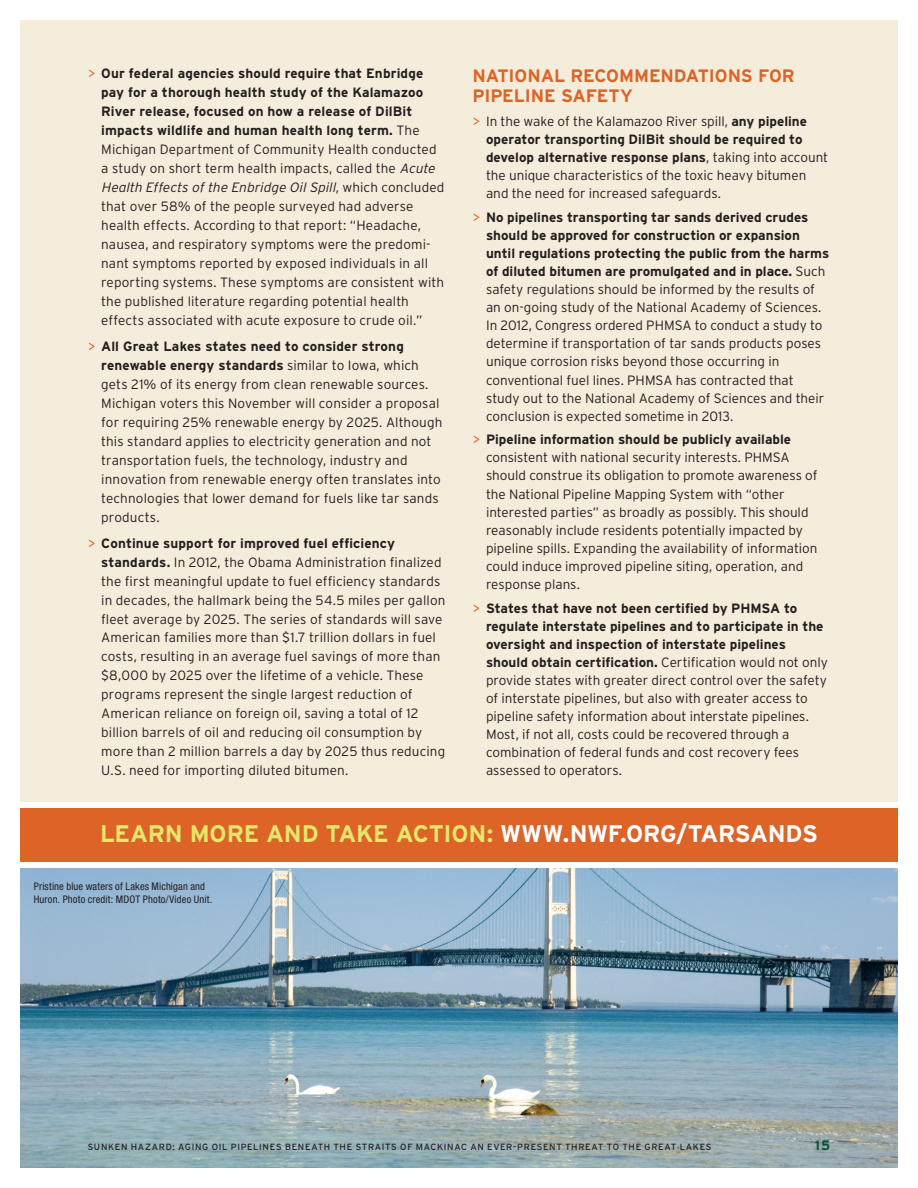
<style>
.page{position:relative;width:918px;height:1188px;background:#fff}
.page>*{position:absolute;margin:0;border:0;box-sizing:border-box;transform-origin:0 0}
.t1{font:700 24px "Interstate";letter-spacing:-.01em;color:#e4e76b}
.t2{font:700 18px/20.4px "Interstate";letter-spacing:.05em;color:#dd6327}
.t3{font:300 13.5px/19px "Interstate";letter-spacing:.005em;color:#231f20}
.t4{font:700 13.5px "Interstate";letter-spacing:-.005em;color:#231f20}
.t5{font:700 13.5px "Interstate";color:#0b513c}
.t6{font:condensed 10.5px/13.5px "Helvetica Neue LT Std";letter-spacing:.015em;color:#231f20}
.t7{font:9px "Interstate";letter-spacing:.075em;color:#231f20}
.s1{color:#dd6327}
.s2{font-weight:700}
.s3{font-style:italic}
.s4{font-weight:300;color:#dd6327}
.s5{color:#fff}
</style>
<div class="page">
<div style="left:20px;top:20px;width:878px;height:781px;background:#f5eddb"></div>
<img style="left:20px;top:869px;width:878px;height:299px">
<div style="left:20px;top:808px;width:878px;height:54px;background:#dd6327"></div>
<p class="t3" style="left:101px;top:64px;width:345px;text-indent:-13px"><span class="s1">&gt;</span> <span class="s2">Our federal agencies should require that Enbridge pay for a thorough health study of the Kalamazoo River release, focused on how a release of DilBit impacts wildlife and human health long term.</span> The Michigan Department of Community Health conducted a study on short term health impacts, called the <span class="s3">Acute Health Effects of the Enbridge Oil Spill</span>, which concluded that over 58% of the people surveyed had adverse health effects. According to that report: “Headache, nausea, and respiratory symptoms were the predomi&shy;nant symptoms reported by exposed individuals in all reporting systems. These symptoms are consistent with the published literature regarding potential health effects associated with acute exposure to crude oil.”</p>
<p class="t3" style="left:101px;top:337px;width:343px;text-indent:-13px"><span class="s1">&gt;</span> <span class="s2">All Great Lakes states need to consider strong renewable energy standards</span> similar to Iowa, which gets 21% of its energy from clean renewable sources.<br>Michigan voters this November will consider a proposal for requiring 25% renewable energy by 2025. Although this standard applies to electricity generation and not transportation fuels, the technology, industry and innovation from renewable energy often translates into technologies that lower demand for fuels like tar sands products.</p>
<p class="t3" style="left:101px;top:533px;width:346px;text-indent:-14px"><span class="s1">&gt;</span> <span class="s2">Continue support for improved fuel efficiency standards.</span> In 2012, the Obama Administration finalized the first meaningful update to fuel efficiency standards in decades, the hallmark being the 54.5 miles per gallon fleet average by 2025. The series of standards will save American families more than $1.7 trillion dollars in fuel costs, resulting in an average fuel savings of more than $8,000 by 2025 over the lifetime of a vehicle. These programs represent the single largest reduction of American reliance on foreign oil, saving a total of 12 billion barrels of oil and reducing oil consumption by more than 2 million barrels a day by 2025 thus reducing U.S. need for importing diluted bitumen.</p>
<h2 class="t2" style="left:472px;top:65px;width:319px">National recommendations for pipeli ne safety</h2>
<p class="t3" style="left:486px;top:112px;width:344px;line-height:18.1px;text-indent:-14px"><span class="s1">&gt;</span> In the wake of the Kalamazoo River spill, <span class="s2">any pipeline operator transporting DilBit should be required to develop alternative response plans</span>, taking into account the unique characteristics of the toxic heavy bitumen and the need for increased safeguards.</p>
<p class="t3" style="left:486px;top:208px;width:345px;line-height:18.1px;text-indent:-14px"><span class="s1">&gt;</span> <span class="s2">No pipelines transporting tar sands derived crudes should be approved for construction or expansion until regulations protecting the public from the harms of diluted bitumen are promulgated and in place.</span> Such safety regulations should be informed by the results of an on-going study of the National Academy of Sciences.<br>In 2012, Congress ordered PHMSA to conduct a study to determine if transportation of tar sands products poses unique corrosion risks beyond those occurring in conventional fuel lines. PHMSA has contracted that study out to the National Academy of Sciences and their conclusion is expected sometime in 2013.</p>
<p class="t3" style="left:486px;top:430px;width:333px;line-height:18.1px;text-indent:-14px"><span class="s1">&gt;</span> <span class="s2">Pipeline information should be publicly available </span>consistent with national security interests. PHMSA should construe its obligation to promote awareness of the National Pipeline Mapping System with “other interested parties” as broadly as possibly. This should reasonably include residents potentially impacted by pipeline spills. Expanding the availability of information could induce improved pipeline siting, operation, and response plans.</p>
<p class="t4" style="left:472px;top:600px;width:279px"><span class="s4">&gt;</span> States that have not been certified by PHMS</p>
<p class="t3" style="left:486px;top:599px;width:343px;line-height:18.1px;text-indent:284px"><span class="s2">A to regulate interstate pipelines and to participate in the oversight and inspection of interstate pipelines should obtain certification.</span> Certification would not only provide states with greater direct control over the safety of interstate pipelines, but also with greater access to pipeline safety information about interstate pipelines.<br>Most, if not all, costs could be recovered through a combination of federal funds and cost recovery fees assessed to operators.</p>
<h1 class="t1" style="left:100px;top:820px;width:719px">LEARN MORE AND TAKE ACTION: <span class="s5">www.nwf.org/tarsands</span></h1>
<p class="t6" style="left:34px;top:879px;width:180px">Pristine blue waters of Lakes Michigan and<br>Huron. Photo credit: MDOT Photo/Video Unit.</p>
<p class="t7" style="left:88px;top:1142px;width:623px">SUNKEN HAZARD: AGING OIL PIPELINES BENEATH THE STRAITS OF MACKINAC AN EVER-PRESENT THREAT TO THE GREAT LAKES</p>
<p class="t5" style="left:815px;top:1138px;width:17px">15</p>
</div>
